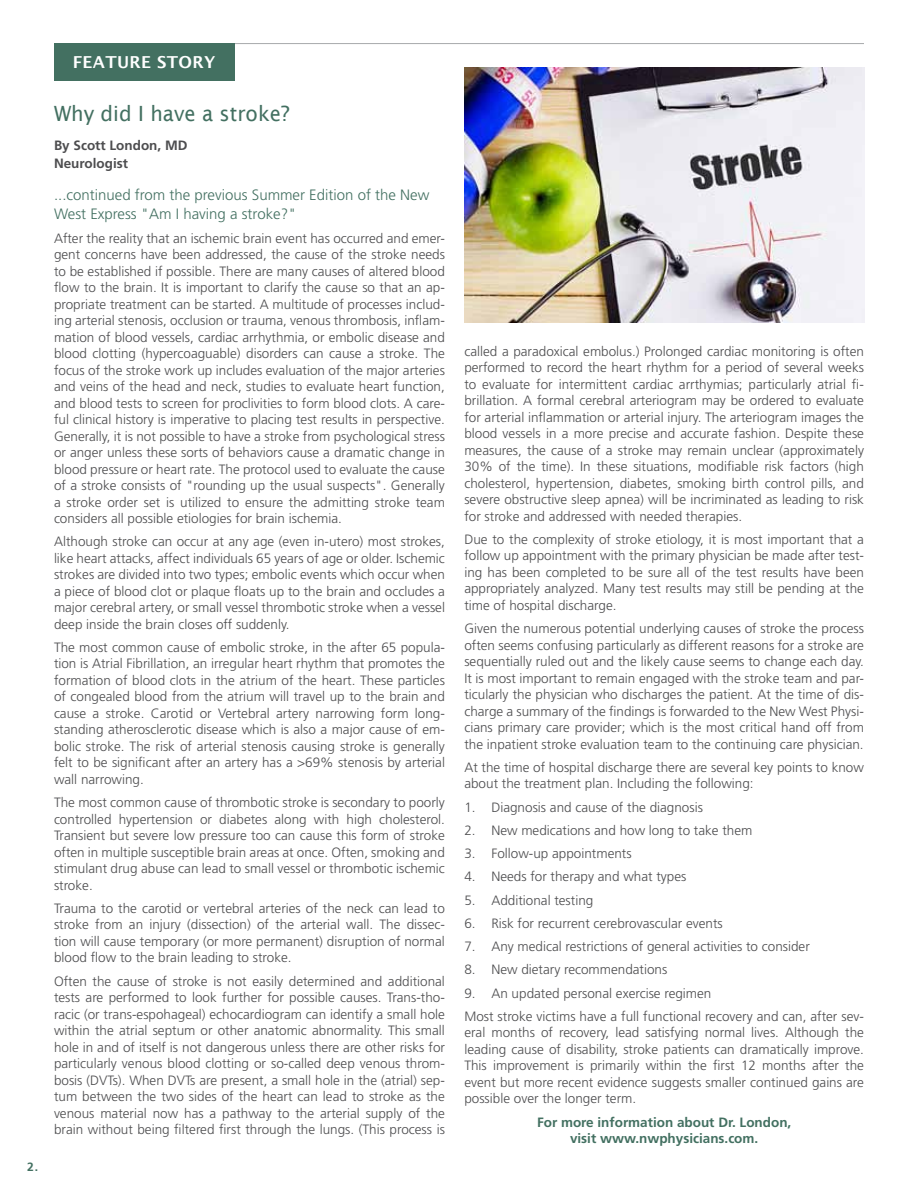
<style>
.page{position:relative;width:918px;height:1188px;background:#fff}
.page>*{position:absolute;margin:0;border:0;box-sizing:border-box;transform-origin:0 0}
.t1{font:21px "Lucida Sans";color:#437061;scale:.96 1}
.t2{font:600 16.5px "Lucida Sans";letter-spacing:.02em;color:#fff}
.t3{font:300 15px/19.5px "Frutiger";color:#437061}
.t4{font:300 13.5px/16.5px "Frutiger";color:#4d4d4f;text-align:justify}
.t5{font:700 13.5px/16.5px "Frutiger";color:#437061;text-align:center}
.t6{font:700 13.5px/18px "Frutiger";color:#4d4d4f}
.t7{font:700 12px "Frutiger";color:#437061}
</style>
<div class="page">
<hr style="left:54px;top:43px;width:810px;height:1px;background:#a7a9ac">
<div style="left:54px;top:43px;width:180px;height:38px;background:#437061"></div>
<img style="left:464px;top:67px;width:401px;height:256px">
<p class="t7" style="left:27px;top:1160px;width:13px">2.</p>
<p class="t2" style="left:73px;top:53px;width:144px">FEATURE STORY</p>
<h1 class="t1" style="left:54px;top:101px;width:247px">Why did I have a stroke?</h1>
<p class="t6" style="left:54px;top:136px;width:135px">By Scott London, MD<br>Neurologist</p>
<p class="t3" style="left:54px;top:185px;width:377px">...continued from the previous Summer Edition of the New<br>West Express "Am I having a stroke?"</p>
<p class="t4" style="left:54px;top:230px;width:393px">After the reality that an ischemic brain event has occurred and emer&shy;gent concerns have been addressed, the cause of the stroke needs to be established if possible. There are many causes of altered blood flow to the brain. It is important to clarify the cause so that an ap&shy;propriate treatment can be started. A multitude of processes includ&shy;ing arterial stenosis, occlusion or trauma, venous thrombosis, inflam&shy;mation of blood vessels, cardiac arrhythmia, or embolic disease and blood clotting (hypercoaguable) disorders can cause a stroke. The focus of the stroke work up includes evaluation of the major arteries and veins of the head and neck, studies to evaluate heart function, and blood tests to screen for proclivities to form blood clots. A care&shy;ful clinical history is imperative to placing test results in perspective.<br>Generally, it is not possible to have a stroke from psychological stress or anger unless these sorts of behaviors cause a dramatic change in blood pressure or heart rate. The protocol used to evaluate the cause of a stroke consists of "rounding up the usual suspects". Generally a stroke order set is utilized to ensure the admitting stroke team considers all possible etiologies for brain ischemia.</p>
<p class="t4" style="left:54px;top:533px;width:393px">Although stroke can occur at any age (even in-utero) most strokes, like heart attacks, affect individuals 65 years of age or older. Ischemic strokes are divided into two types; embolic events which occur when a piece of blood clot or plaque floats up to the brain and occludes a major cerebral artery, or small vessel thrombotic stroke when a vessel deep inside the brain closes off suddenly.</p>
<p class="t4" style="left:54px;top:639px;width:393px">The most common cause of embolic stroke, in the after 65 popula&shy;tion is Atrial Fibrillation, an irregular heart rhythm that promotes the formation of blood clots in the atrium of the heart. These particles of congealed blood from the atrium will travel up to the brain and cause a stroke. Carotid or Vertebral artery narrowing form long&shy;standing atherosclerotic disease which is also a major cause of em&shy;bolic stroke. The risk of arterial stenosis causing stroke is generally felt to be significant after an artery has a &gt;69% stenosis by arterial wall narrowing.</p>
<p class="t4" style="left:54px;top:794px;width:392px">The most common cause of thrombotic stroke is secondary to poorly controlled hypertension or diabetes along with high cholesterol.<br>Transient but severe low pressure too can cause this form of stroke often in multiple susceptible brain areas at once. Often, smoking and stimulant drug abuse can lead to small vessel or thrombotic ischemic stroke.</p>
<p class="t4" style="left:54px;top:900px;width:393px">Trauma to the carotid or vertebral arteries of the neck can lead to stroke from an injury (dissection) of the arterial wall. The dissec&shy;tion will cause temporary (or more permanent) disruption of normal blood flow to the brain leading to stroke.</p>
<p class="t4" style="left:54px;top:973px;width:393px">Often the cause of stroke is not easily determined and additional tests are performed to look further for possible causes. Trans-tho&shy;racic (or trans-espohageal) echocardiogram can identify a small hole within the atrial septum or other anatomic abnormality. This small hole in and of itself is not dangerous unless there are other risks for particularly venous blood clotting or so-called deep venous throm&shy;bosis (DVTs). When DVTs are present, a small hole in the (atrial) sep&shy;tum between the two sides of the heart can lead to stroke as the venous material now has a pathway to the arterial supply of the brain without being filtered first through the lungs. (This process is</p>
<p class="t4" style="left:464px;top:343px;width:401px">called a paradoxical embolus.) Prolonged cardiac monitoring is often performed to record the heart rhythm for a period of several weeks to evaluate for intermittent cardiac arrthymias; particularly atrial fi&shy;brillation. A formal cerebral arteriogram may be ordered to evaluate for arterial inflammation or arterial injury. The arteriogram images the blood vessels in a more precise and accurate fashion. Despite these measures, the cause of a stroke may remain unclear (approximately 30% of the time). In these situations, modifiable risk factors (high cholesterol, hypertension, diabetes, smoking birth control pills, and severe obstructive sleep apnea) will be incriminated as leading to risk for stroke and addressed with needed therapies.</p>
<p class="t4" style="left:464px;top:531px;width:401px">Due to the complexity of stroke etiology, it is most important that a follow up appointment with the primary physician be made after test&shy;ing has been completed to be sure all of the test results have been appropriately analyzed. Many test results may still be pending at the time of hospital discharge.</p>
<p class="t4" style="left:464px;top:620px;width:401px">Given the numerous potential underlying causes of stroke the process often seems confusing particularly as different reasons for a stroke are sequentially ruled out and the likely cause seems to change each day.<br>It is most important to remain engaged with the stroke team and par&shy;ticularly the physician who discharges the patient. At the time of dis&shy;charge a summary of the findings is forwarded to the New West Physi&shy;cians primary care provider; which is the most critical hand off from the inpatient stroke evaluation team to the continuing care physician.</p>
<p class="t4" style="left:464px;top:759px;width:401px">At the time of hospital discharge there are several key points to know about the treatment plan. Including the following:</p>
<p class="t4" style="left:464px;top:799px;width:240px">1. Diagnosis and cause of the diagnosis</p>
<p class="t4" style="left:464px;top:822px;width:290px">2. New medications and how long to take them</p>
<p class="t4" style="left:464px;top:845px;width:169px">3. Follow-up appointments</p>
<p class="t4" style="left:464px;top:868px;width:224px">4. Needs for therapy and what types</p>
<p class="t4" style="left:464px;top:892px;width:131px">5. Additional testing</p>
<p class="t4" style="left:464px;top:915px;width:260px">6. Risk for recurrent cerebrovascular events</p>
<p class="t4" style="left:464px;top:938px;width:347px">7. Any medical restrictions of general activities to consider</p>
<p class="t4" style="left:464px;top:961px;width:205px">8. New dietary recommendations</p>
<p class="t4" style="left:464px;top:981px;width:401px;line-height:23.2px">9. An updated personal exercise regimen<br>Most stroke victims have a full functional recovery and can, after sev-</p>
<p class="t4" style="left:464px;top:1024px;width:401px">eral months of recovery, lead satisfying normal lives. Although the leading cause of disability, stroke patients can dramatically improve.<br>This improvement is primarily within the first 12 months after the event but more recent evidence suggests smaller continued gains are possible over the longer term.</p>
<p class="t5" style="left:537px;top:1114px;width:256px">For more information about Dr. London, visit www.nwphysicians.com.</p>
</div>
